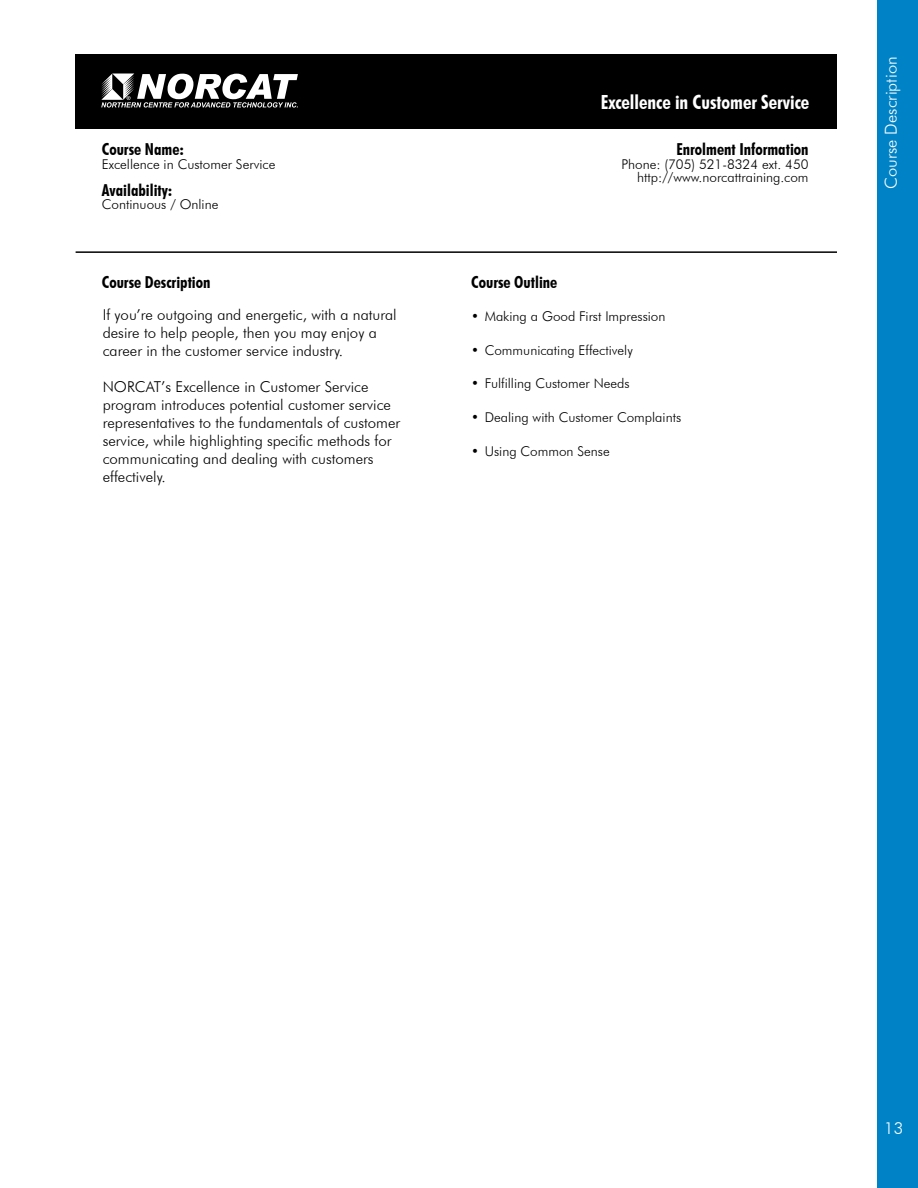
<style>
.page{position:relative;width:918px;height:1188px;background:#fff}
.page>*{position:absolute;margin:0;border:0;box-sizing:border-box;transform-origin:0 0}
.t1{font:700 condensed 19.5px "Futura BT";color:#fff}
.t2{font:700 condensed 16.5px "Futura BT";color:#000}
.t3{font:300 16.5px "Futura BT";letter-spacing:.005em;color:#fff}
.t4{font:300 15px/18px "Futura BT";color:#000}
.t5{font:300 13.5px/13.5px "Futura BT";color:#000;text-align:right}
</style>
<div class="page">
<div style="left:76px;top:54px;width:761px;height:75px;background:#000"></div>
<svg style="left:101px;top:73px;width:197px;height:35px"></svg>
<hr style="left:76px;top:251px;width:761px;height:2px;background:#000">
<div style="left:878px;top:0;width:40px;height:1188px;background:#0083c6"></div>
<p class="t2" style="left:102px;top:139px;width:84px">Course Name:</p>
<p class="t5" style="left:102px;top:157px;width:175px">Excellence in Customer Service</p>
<p class="t2" style="left:102px;top:180px;width:72px">Availability:</p>
<p class="t5" style="left:102px;top:197px;width:118px">Continuous / Online</p>
<p class="t2" style="left:102px;top:272px;width:110px">Course Description</p>
<p class="t2" style="left:471px;top:272px;width:88px">Course Outline</p>
<h1 class="t1" style="left:601px;top:90px;width:210px">Excellence in Customer Service</h1>
<p class="t2" style="left:676px;top:140px;width:134px">Enrolment Information</p>
<p class="t5" style="left:621px;top:157px;width:189px">Phone: (705) 521-8324 ext. 450 http://www.norcattraining.com</p>
<p class="t4" style="left:103px;top:306px;width:295px">If you’re outgoing and energetic, with a natural desire to help people, then you may enjoy a career in the customer service industry.</p>
<p class="t4" style="left:103px;top:378px;width:299px">NORCAT’s Excellence in Customer Service program introduces potential customer service representatives to the fundamentals of customer service, while highlighting specific methods for communicating and dealing with customers effectively.</p>
<p class="t5" style="left:471px;top:309px;width:196px">• Making a Good First Impression</p>
<p class="t5" style="left:471px;top:343px;width:163px">• Communicating Effectively</p>
<p class="t5" style="left:471px;top:377px;width:160px">• Fulfilling Customer Needs</p>
<p class="t5" style="left:471px;top:410px;width:211px">• Dealing with Customer Complaints</p>
<p class="t5" style="left:471px;top:444px;width:140px">• Using Common Sense</p>
<p class="t3" style="left:881px;top:189px;width:134px;rotate:-90deg">Course Description</p>
<p class="t3" style="left:884px;top:1118px;width:21px">13</p>
</div>
